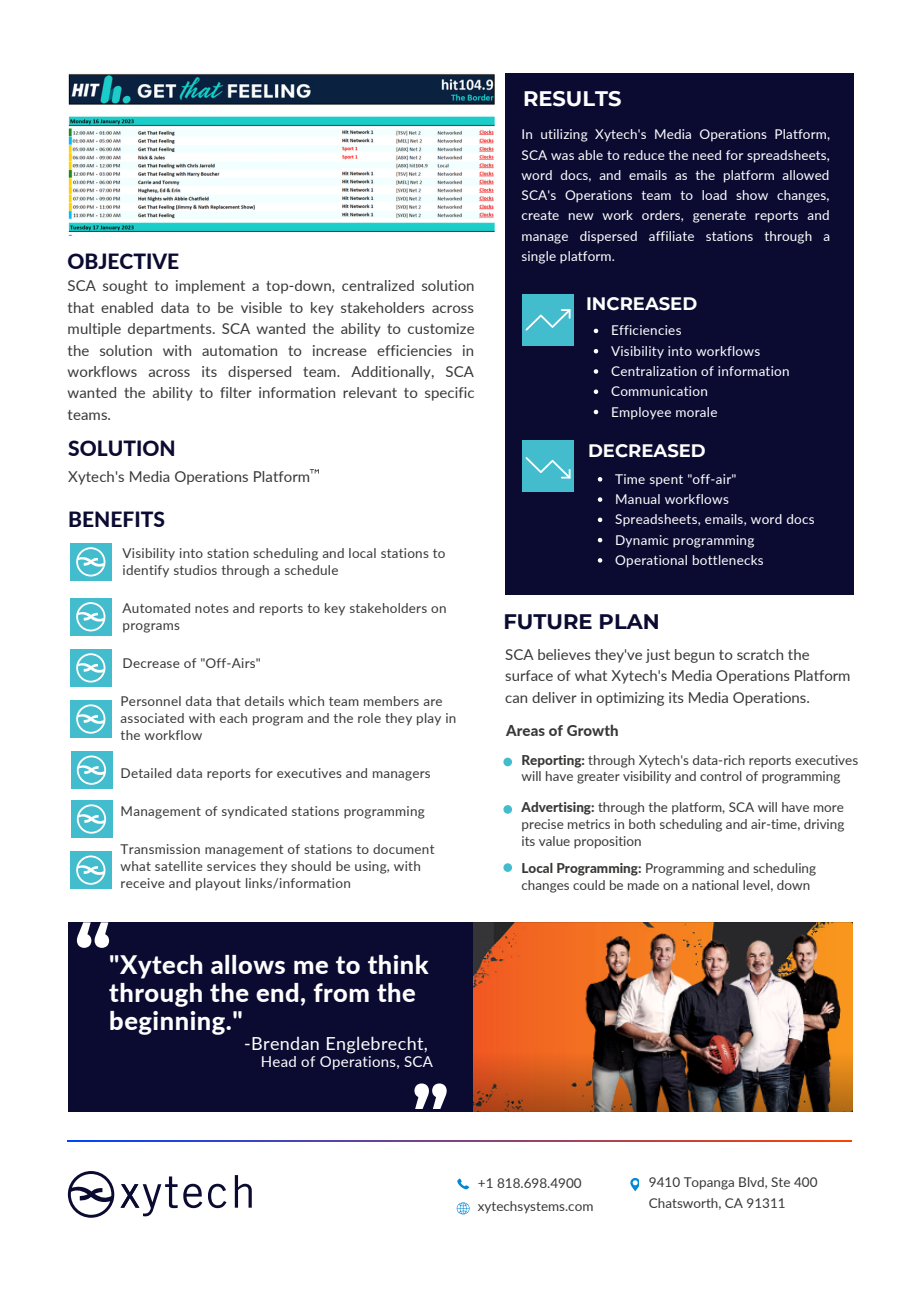
<style>
.page{position:relative;width:918px;height:1289px;background:#fff}
.page>*{position:absolute;margin:0;border:0;box-sizing:border-box;transform-origin:0 0}
.t1{font:700 75px "Montserrat";color:#fff}
.t2{font:800 25.5px/28.2px "Lato";letter-spacing:.02em;color:#fff}
.t3{font:800 21px "Lato";color:#0b0b32}
.t4{font:700 21px "Montserrat";color:#0b0b32}
.t5{font:700 21px "Montserrat";color:#fff}
.t6{font:18px "Lato";letter-spacing:.02em;color:#fff}
.t7{font:700 18px "Montserrat";color:#fff}
.t8{font:15px/21.3px "Lato";color:#383837;text-align:justify}
.t9{font:15px "Lato";letter-spacing:.02em;color:#fff}
.t10{font:800 15px "Lato";letter-spacing:.005em;color:#383837}
.t11{font:13.5px/16.8px "Lato";letter-spacing:.02em;color:#383837}
.t12{font:13.5px/20.2px "Lato";letter-spacing:.02em;color:#fff}
.t13{font:13.5px/16.8px "Lato";color:#383837}
.s1{font-weight:800}
</style>
<div class="page">
<img style="left:68px;top:74px;width:427px;height:161px">
<img style="left:472px;top:922px;width:380px;height:189px">
<div style="left:68px;top:922px;width:404px;height:189px;background:#0b0b32"></div>
<svg style="left:457px;top:1178px;width:12px;height:11px"></svg>
<svg style="left:457px;top:1202px;width:13px;height:12px"></svg>
<div style="left:503px;top:805px;width:9px;height:8px;background:#43bccd;border-radius:50%"></div>
<div style="left:503px;top:863px;width:9px;height:8px;background:#43bccd;border-radius:50%"></div>
<svg style="left:630px;top:1178px;width:9px;height:12px"></svg>
<svg style="left:235px;top:1175px;width:17px;height:32px"></svg>
<svg style="left:208px;top:1183px;width:19px;height:24px"></svg>
<svg style="left:121px;top:1176px;width:81px;height:40px"></svg>
<svg style="left:68px;top:1171px;width:46px;height:46px"></svg>
<div style="left:71px;top:543px;width:41px;height:37px;background:#43bccd"></div>
<svg style="left:76px;top:547px;width:29px;height:29px"></svg>
<svg style="left:310px;top:469px;width:9px;height:4px"></svg>
<div style="left:71px;top:597px;width:41px;height:38px;background:#43bccd"></div>
<svg style="left:76px;top:602px;width:29px;height:29px"></svg>
<div style="left:71px;top:649px;width:41px;height:37px;background:#43bccd"></div>
<svg style="left:76px;top:653px;width:29px;height:29px"></svg>
<div style="left:71px;top:700px;width:41px;height:37px;background:#43bccd"></div>
<svg style="left:76px;top:704px;width:29px;height:29px"></svg>
<div style="left:71px;top:751px;width:41px;height:37px;background:#43bccd"></div>
<svg style="left:77px;top:755px;width:29px;height:29px"></svg>
<div style="left:71px;top:800px;width:41px;height:37px;background:#43bccd"></div>
<svg style="left:77px;top:804px;width:29px;height:29px"></svg>
<div style="left:71px;top:851px;width:41px;height:37px;background:#43bccd"></div>
<svg style="left:76px;top:855px;width:29px;height:29px"></svg>
<div style="left:505px;top:73px;width:349px;height:521px;background:#0b0b32"></div>
<div style="left:522px;top:294px;width:52px;height:51px;background:#43bccd"></div>
<div style="left:522px;top:440px;width:52px;height:51px;background:#43bccd"></div>
<svg style="left:526px;top:309px;width:45px;height:21px"></svg>
<svg style="left:594px;top:328px;width:4px;height:5px"></svg>
<svg style="left:594px;top:349px;width:4px;height:4px"></svg>
<svg style="left:594px;top:369px;width:4px;height:4px"></svg>
<svg style="left:594px;top:389px;width:4px;height:5px"></svg>
<svg style="left:594px;top:409px;width:4px;height:5px"></svg>
<svg style="left:526px;top:457px;width:45px;height:21px"></svg>
<svg style="left:598px;top:477px;width:4px;height:4px"></svg>
<svg style="left:598px;top:497px;width:4px;height:5px"></svg>
<svg style="left:598px;top:517px;width:4px;height:5px"></svg>
<svg style="left:598px;top:538px;width:4px;height:4px"></svg>
<svg style="left:598px;top:558px;width:4px;height:4px"></svg>
<div style="left:503px;top:757px;width:9px;height:9px;background:#43bccd;border-radius:50%"></div>
<h3 class="t3" style="left:68px;top:248px;width:113px">OBJECTIVE</h3>
<p class="t8" style="left:68px;top:275px;width:409px">SCA sought to implement a top-down, centralized solution that enabled data to be visible to key stakeholders across multiple departments. SCA wanted the ability to customize the solution with automation to increase efficiencies in workflows across its dispersed team. Additionally, SCA wanted the ability to filter information relevant to specific teams.</p>
<h3 class="t3" style="left:68px;top:435px;width:109px">SOLUTION</h3>
<p class="t8" style="left:68px;top:465px;width:244px">Xytech's Media Operations Platform</p>
<h3 class="t3" style="left:68px;top:505px;width:98px">BENEFITS</h3>
<p class="t11" style="left:123px;top:544px;width:324px">Visibility into station scheduling and local stations to identify studios through a schedule</p>
<p class="t11" style="left:123px;top:599px;width:326px">Automated notes and reports to key stakeholders on programs</p>
<p class="t11" style="left:123px;top:654px;width:140px">Decrease of "Off-Airs"</p>
<p class="t11" style="left:121px;top:692px;width:337px">Personnel data that details which team members are associated with each program and the role they play in the workflow</p>
<p class="t11" style="left:121px;top:764px;width:312px">Detailed data reports for executives and managers</p>
<p class="t11" style="left:121px;top:802px;width:306px">Management of syndicated stations programming</p>
<p class="t11" style="left:121px;top:840px;width:315px">Transmission management of stations to document what satellite services they should be using, with receive and playout links/information</p>
<h1 class="t1" style="left:74px;top:905px;width:39px">“</h1>
<h2 class="t2" style="left:109px;top:949px;width:321px">"Xytech allows me to think through the end, from the beginning."</h2>
<h3 class="t6" style="left:244px;top:1032px;width:185px">-Brendan Englebrecht,</h3>
<p class="t9" style="left:261px;top:1052px;width:174px">Head of Operations, SCA</p>
<h1 class="t1" style="left:449px;top:1125px;width:39px;rotate:-180deg">“</h1>
<h3 class="t5" style="left:523px;top:86px;width:100px">RESULTS</h3>
<p class="t12" style="left:522px;top:124px;width:310px;text-align:justify">In utilizing Xytech's Media Operations Platform, SCA was able to reduce the need for spreadsheets, word docs, and emails as the platform allowed SCA's Operations team to load show changes, create new work orders, generate reports and manage dispersed affiliate stations through a single platform.</p>
<h3 class="t7" style="left:586px;top:293px;width:113px">INCREASED</h3>
<p class="t12" style="left:611px;top:320px;width:180px">Efficiencies<br>Visibility into workflows<br>Centralization of information<br>Communication<br>Employee morale</p>
<h3 class="t7" style="left:588px;top:439px;width:119px">DECREASED</h3>
<p class="t12" style="left:615px;top:468px;width:201px">Time spent "off-air"<br>Manual workflows<br>Spreadsheets, emails, word docs<br>Dynamic programming<br>Operational bottlenecks</p>
<h3 class="t4" style="left:503px;top:609px;width:158px">FUTURE PLAN</h3>
<p class="t8" style="left:505px;top:643px;width:347px;text-align:left">SCA believes they've just begun to scratch the surface of what Xytech's Media Operations Platform can deliver in optimizing its Media Operations.</p>
<p class="t10" style="left:506px;top:721px;width:114px">Areas of Growth</p>
<p class="t13" style="left:522px;top:750px;width:338px"><span class="s1">Reporting:</span> through Xytech's data-rich reports executives will have greater visibility and control of programming</p>
<p class="t11" style="left:522px;top:798px;width:324px;text-align:justify"><span class="s1">Advertising:</span> through the platform, SCA will have more precise metrics in both scheduling and air-time, driving its value proposition</p>
<p class="t13" style="left:522px;top:859px;width:296px"><span class="s1">Local Programming:</span> Programming and scheduling changes could be made on a national level, down</p>
<p class="t13" style="left:478px;top:1170px;width:117px;line-height:23.7px">+1 818.698.4900 xytechsystems.com</p>
<p class="t13" style="left:649px;top:1171px;width:170px;line-height:20.2px">9410 Topanga Blvd, Ste 400<br>Chatsworth, CA 91311</p>
</div>
